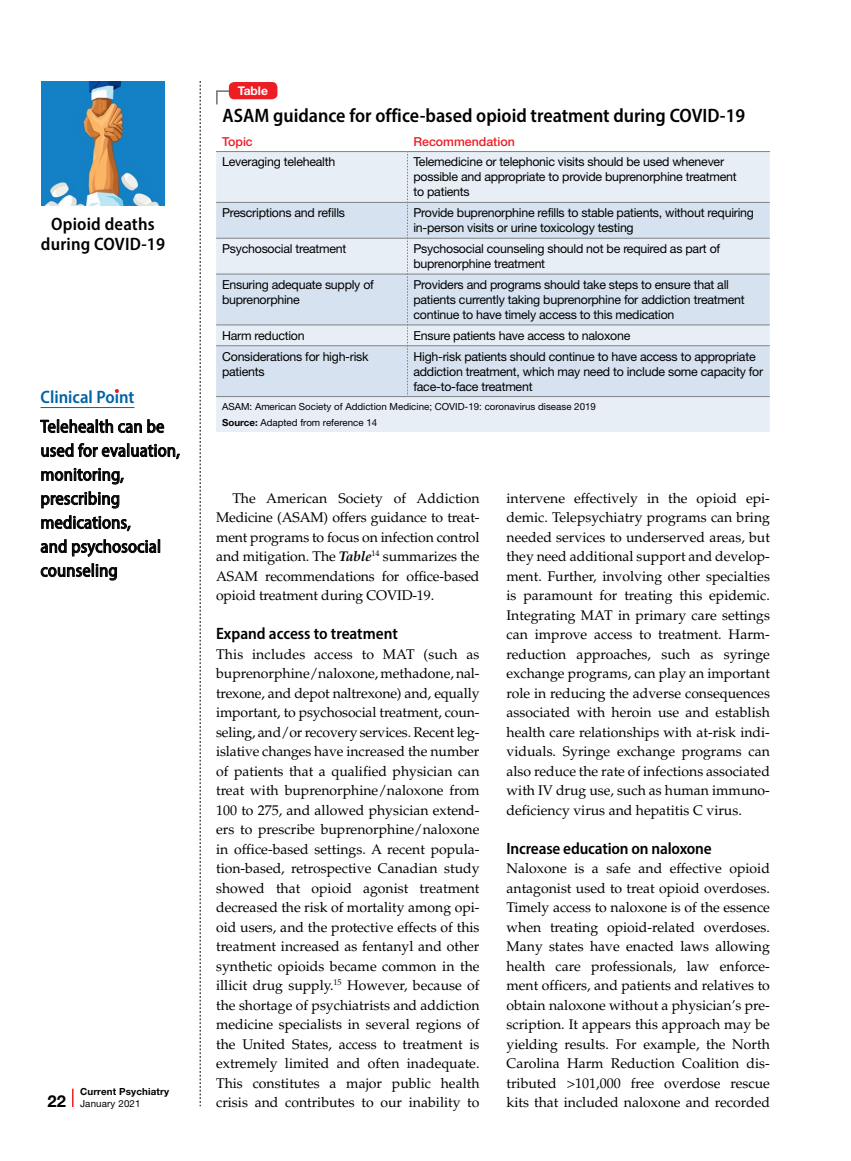
<style>
.page{position:relative;width:851px;height:1161px;background:#fff}
.page>*{position:absolute;margin:0;border:0;box-sizing:border-box;transform-origin:0 0}
.tabletitle{font:600 semi-condensed 19.5px "Myriad Pro";color:#000}
.clinical_point{font:semi-condensed 18px/24px "Myriad Pro";letter-spacing:.01em;color:#000}
.t1{font:600 semi-condensed 18px/19.5px "Myriad Pro";letter-spacing:.01em;color:#000;text-align:center}
.t2{font:600 semi-condensed 18px "Myriad Pro";color:#0063a5}
.body{font:600 semi-condensed 16.5px "Myriad Pro";letter-spacing:-.01em;color:#000}
.body-2{font:14.1px/19.5px "Palatino LT Std";color:#000;text-align:justify}
.body_indent{font:14.1px/19.5px "Palatino LT Std";letter-spacing:-.01em;color:#000;text-align:justify}
.tablebody{font:12.3px/15px "Helvetica Neue LT Std";letter-spacing:-.02em;color:#000}
.tablesub_red{font:500 12.3px "Helvetica Neue LT Std";color:#ed1d24}
.tabletitle_no{font:700 12px "Helvetica Neue LT Std";color:#fff}
.source{font:9.75px "Helvetica Neue LT Std";color:#000}
.t3{font:700 9.75px/12px "Helvetica Neue LT Std";letter-spacing:.015em;color:#000}
.s1{font-size:16.5px}
.s2{font-weight:400}
.s3{font-weight:700}
.s4{font-weight:700;font-style:italic}
</style>
<div class="page">
<img style="left:41px;top:81px;width:123px;height:125px">
<svg style="left:200px;top:81px;width:1px;height:1025px"></svg>
<svg style="left:72px;top:1089px;width:2px;height:18px"></svg>
<hr style="left:40px;top:407px;width:94px;height:1px;background:#0063a5">
<svg style="left:40px;top:419px;width:124px;height:14px"></svg>
<svg style="left:41px;top:443px;width:139px;height:16px"></svg>
<svg style="left:41px;top:468px;width:83px;height:17px"></svg>
<svg style="left:41px;top:491px;width:78px;height:18px"></svg>
<svg style="left:41px;top:515px;width:90px;height:17px"></svg>
<svg style="left:41px;top:539px;width:119px;height:18px"></svg>
<svg style="left:41px;top:564px;width:76px;height:17px"></svg>
<svg style="left:115px;top:389px;width:4px;height:4px"></svg>
<svg style="left:216px;top:90px;width:16px;height:15px"></svg>
<div style="left:229px;top:82px;width:48px;height:17px;background:#ed1d24;border-radius:5px"></div>
<div style="left:216px;top:152px;width:553px;height:280px;background:#e8eef6"></div>
<svg style="left:216px;top:203px;width:553px;height:193px;background:#dae4f0"></svg>
<svg style="left:407px;top:152px;width:1px;height:244px"></svg>
<hr style="left:216px;top:396px;width:191px;height:1px;background:#808285">
<hr style="left:407px;top:396px;width:362px;height:1px;background:#808285">
<hr style="left:216px;top:325px;width:191px;height:1px;background:#808285">
<hr style="left:407px;top:325px;width:362px;height:1px;background:#808285">
<hr style="left:216px;top:345px;width:191px;height:1px;background:#808285">
<hr style="left:407px;top:345px;width:362px;height:1px;background:#808285">
<hr style="left:216px;top:238px;width:191px;height:1px;background:#808285">
<hr style="left:407px;top:238px;width:362px;height:1px;background:#808285">
<hr style="left:216px;top:274px;width:191px;height:1px;background:#808285">
<hr style="left:407px;top:274px;width:362px;height:1px;background:#808285">
<hr style="left:216px;top:151px;width:191px;height:1px;background:#808285">
<hr style="left:407px;top:151px;width:363px;height:1px;background:#808285">
<hr style="left:216px;top:202px;width:191px;height:1px;background:#808285">
<hr style="left:407px;top:202px;width:362px;height:1px;background:#808285">
<p class="t1" style="left:41px;top:214px;width:126px">Opioid deaths during COVID-19</p>
<p class="t2" style="left:40px;top:386px;width:95px">Clinical Point</p>
<p class="clinical_point" style="left:40px;top:414px;width:141px">Telehealth can be used for evaluation, monitoring, prescribing medications,<br>and psychosocial counseling</p>
<p class="t3" style="left:47px;top:1085px;width:123px;text-indent:33px">Current Psychiatry<br><span class="s1">22</span> <span class="s2">January 2021</span></p>
<p class="tabletitle_no" style="left:238px;top:83px;width:32px">Table</p>
<p class="tabletitle" style="left:222px;top:103px;width:524px">ASAM guidance for office-based opioid treatment during COVID-19</p>
<p class="tablesub_red" style="left:222px;top:134px;width:32px">Topic</p>
<p class="tablesub_red" style="left:413px;top:134px;width:103px">Recommendation</p>
<p class="tablebody" style="left:222px;top:154px;width:115px">Leveraging telehealth</p>
<p class="tablebody" style="left:413px;top:154px;width:325px">Telemedicine or telephonic visits should be used whenever possible and appropriate to provide buprenorphine treatment to patients</p>
<p class="tablebody" style="left:222px;top:205px;width:124px">Prescriptions and refills</p>
<p class="tablebody" style="left:413px;top:205px;width:342px">Provide buprenorphine refills to stable patients, without requiring in-person visits or urine toxicology testing</p>
<p class="tablebody" style="left:222px;top:241px;width:126px">Psychosocial treatment</p>
<p class="tablebody" style="left:413px;top:241px;width:308px">Psychosocial counseling should not be required as part of buprenorphine treatment</p>
<p class="tablebody" style="left:222px;top:277px;width:153px">Ensuring adequate supply of buprenorphine</p>
<p class="tablebody" style="left:413px;top:277px;width:333px">Providers and programs should take steps to ensure that all patients currently taking buprenorphine for addiction treatment continue to have timely access to this medication</p>
<p class="tablebody" style="left:222px;top:328px;width:84px">Harm reduction</p>
<p class="tablebody" style="left:413px;top:328px;width:218px">Ensure patients have access to naloxone</p>
<p class="tablebody" style="left:222px;top:349px;width:148px">Considerations for high-risk patients</p>
<p class="tablebody" style="left:413px;top:349px;width:351px">High-risk patients should continue to have access to appropriate addiction treatment, which may need to include some capacity for face-to-face treatment</p>
<p class="source" style="left:222px;top:400px;width:375px">ASAM: American Society of Addiction Medicine; COVID-19: coronavirus disease 2019</p>
<p class="source" style="left:222px;top:417px;width:156px"><span class="s3">Source:</span> Adapted from reference 14</p>
<p class="body_indent" style="left:216px;top:488px;width:265px;text-indent:16px">The American Society of Addiction Medicine (ASAM) offers guidance to treat&shy;ment programs to focus on infection control and mitigation. The <span class="s4">Table</span><sup>14</sup> summarizes the ASAM recommendations for office-based opioid treatment during COVID-19.</p>
<p class="body" style="left:216px;top:623px;width:183px">Expand access to treatment</p>
<p class="body-2" style="left:216px;top:644px;width:265px">This includes access to MAT (such as buprenorphine/naloxone, methadone, nal&shy;trexone, and depot naltrexone) and, equally important, to psychosocial treatment, coun&shy;seling, and/or recovery services. Recent leg&shy;islative changes have increased the number of patients that a qualified physician can treat with buprenorphine/naloxone from 100 to 275, and allowed physician extend&shy;ers to prescribe buprenorphine/naloxone in office-based settings. A recent popula&shy;tion-based, retrospective Canadian study showed that opioid agonist treatment decreased the risk of mortality among opi&shy;oid users, and the protective effects of this treatment increased as fentanyl and other synthetic opioids became common in the illicit drug supply.<sup>15</sup> However, because of the shortage of psychiatrists and addiction medicine specialists in several regions of the United States, access to treatment is extremely limited and often inadequate.<br>This constitutes a major public health crisis and contributes to our inability to</p>
<p class="body-2" style="left:506px;top:488px;width:265px">intervene effectively in the opioid epi&shy;demic. Telepsychiatry programs can bring needed services to underserved areas, but they need additional support and develop&shy;ment. Further, involving other specialties is paramount for treating this epidemic.<br>Integrating MAT in primary care settings can improve access to treatment. Harm&shy;reduction approaches, such as syringe exchange programs, can play an important role in reducing the adverse consequences associated with heroin use and establish health care relationships with at-risk indi&shy;viduals. Syringe exchange programs can also reduce the rate of infections associated with IV drug use, such as human immuno&shy;deficiency virus and hepatitis C virus.</p>
<p class="body" style="left:506px;top:838px;width:206px">Increase education on naloxone</p>
<p class="body-2" style="left:506px;top:859px;width:265px">Naloxone is a safe and effective opioid antagonist used to treat opioid overdoses.<br>Timely access to naloxone is of the essence when treating opioid-related overdoses.<br>Many states have enacted laws allowing health care professionals, law enforce&shy;ment officers, and patients and relatives to obtain naloxone without a physician’s pre&shy;scription. It appears this approach may be yielding results. For example, the North Carolina Harm Reduction Coalition dis&shy;tributed &gt;101,000 free overdose rescue kits that included naloxone and recorded</p>
</div>
